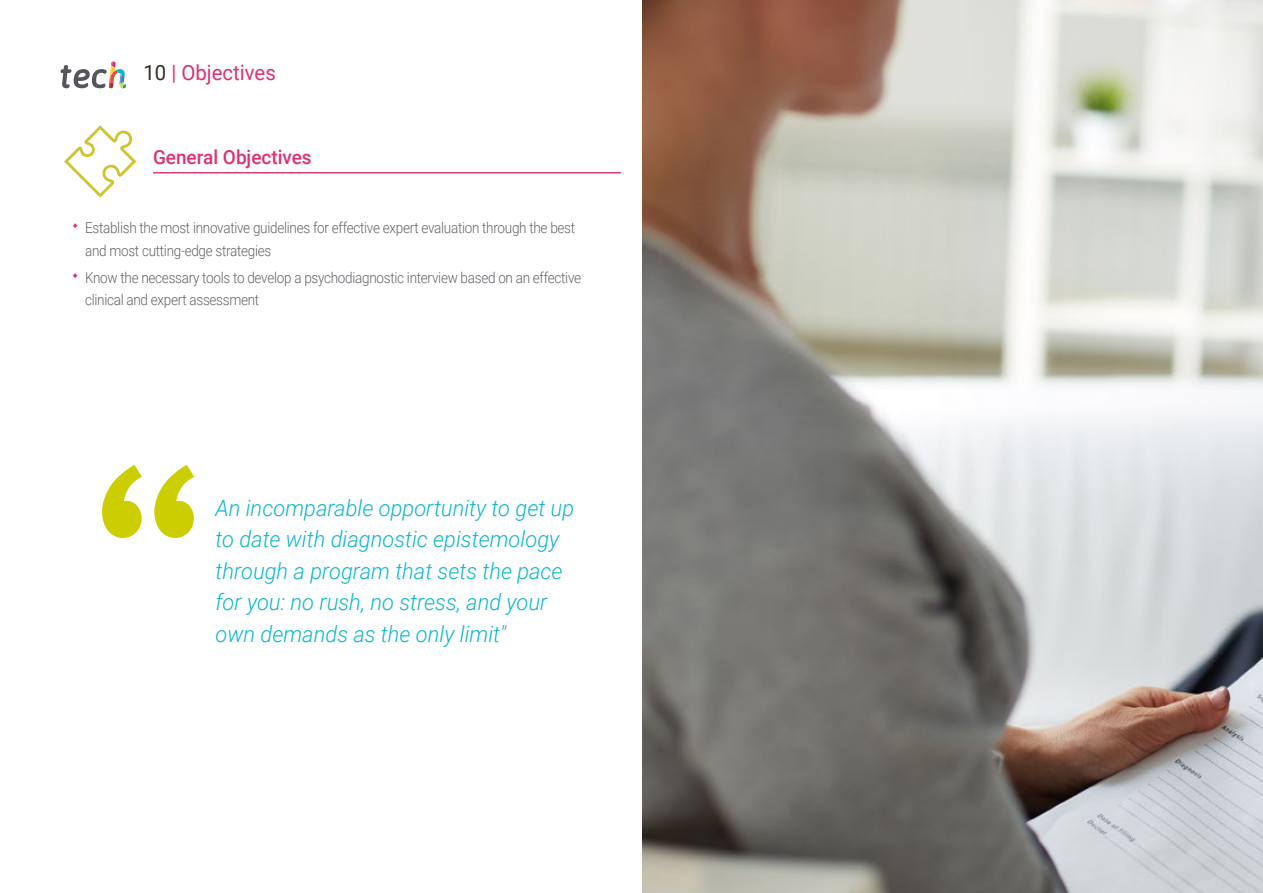
<style>
.page{position:relative;width:1263px;height:893px;background:#fff}
.page>*{position:absolute;margin:0;border:0;box-sizing:border-box;transform-origin:0 0}
.t1{font:italic 300 22.5px/31.5px "Roboto";color:#0fb6cf}
.t2{font:21px "Roboto";color:#df3174}
.t3{font:500 19.5px "Roboto";color:#df3174}
.t4{font:300 15px/22.5px "Roboto";letter-spacing:-.02em;color:#61646a;scale:.9 1}
.s1{color:#312e20}
.s2{color:#00b7d1}
</style>
<div class="page">
<img style="left:642px;top:0;width:621px;height:893px">
<hr style="left:153px;top:172px;width:468px;height:1px;background:#df3174">
<svg style="left:64px;top:125px;width:72px;height:73px"></svg>
<svg style="left:102px;top:465px;width:92px;height:73px"></svg>
<svg style="left:61px;top:62px;width:65px;height:27px"></svg>
<h2 class="t2" style="left:144px;top:57px;width:134px"><span class="s1">10</span> | Objectives</h2>
<h3 class="t3" style="left:153px;top:144px;width:160px">General Objectives</h3>
<p class="t4" style="left:85px;top:216px;width:546px">Establish the most innovative guidelines for effective expert evaluation through the best and most cutting-edge strategies</p>
<p class="t4" style="left:85px;top:265px;width:553px">Know the necessary tools to develop a psychodiagnostic interview based on an effective clinical and expert assessment</p>
<h1 class="t1" style="left:215px;top:491px;width:360px">An incomparable opportunity to get up to date with diagnostic epistemology through a program that sets the pace for you: no rush, no stress, and your own demands as the only limit<span class="s2">"</span></h1>
</div>
